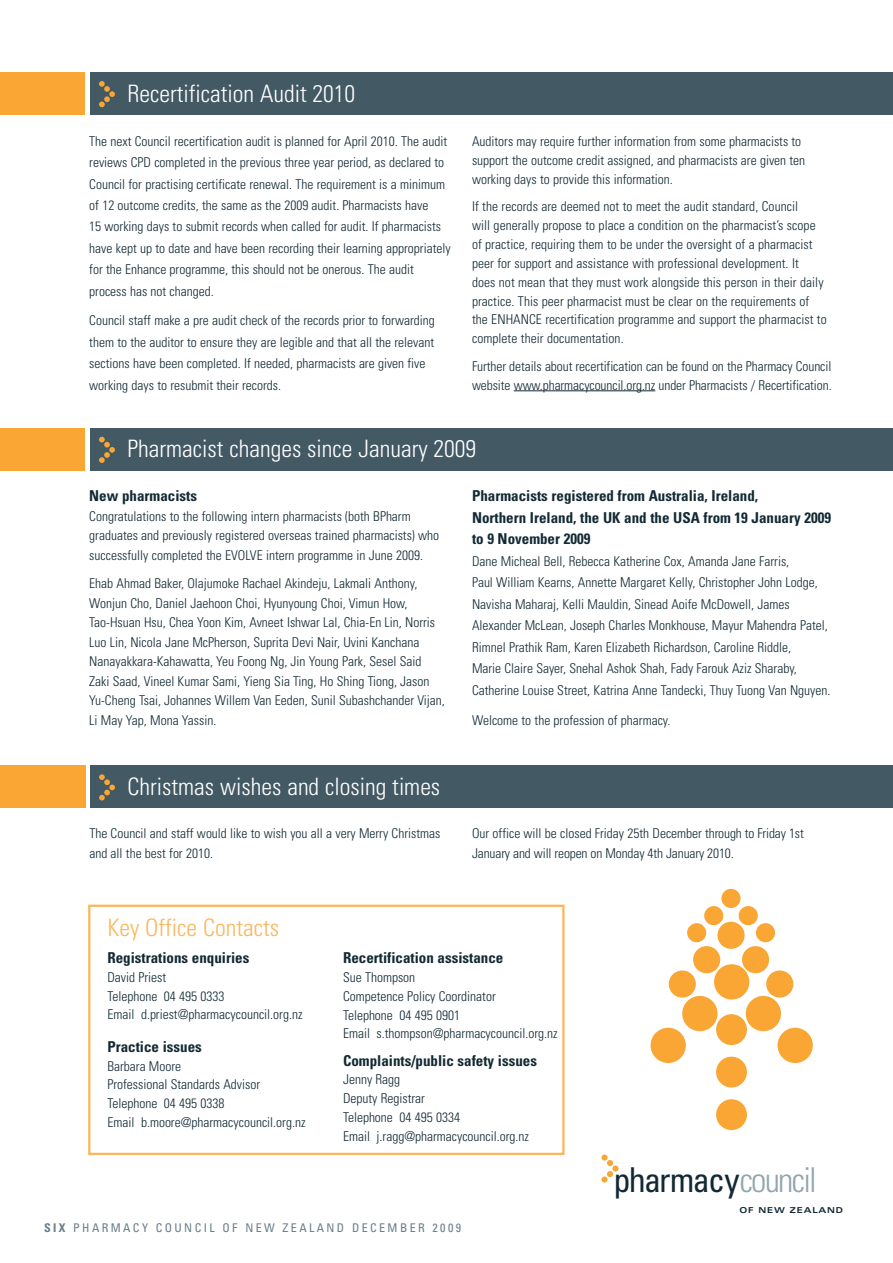
<style>
.page{position:relative;width:893px;height:1263px;background:#fff}
.page>*{position:absolute;margin:0;border:0;box-sizing:border-box;transform-origin:0 0}
.t1{font:condensed 34.2px "Univers";letter-spacing:-.05em;color:#122934}
.t2{font:300 condensed 24px "Univers";color:#fff}
.t3{font:300 condensed 24px "Univers";color:#fbb65c}
.t4{font:700 condensed 15px/21.5px "Univers";color:#122934}
.t5{font:300 condensed 13.5px/18.8px "Univers";color:#122934}
.t6{font:condensed 12px "Univers";letter-spacing:.2em;color:#687e89}
.t7{font:700 expanded 8.1px "Univers";letter-spacing:.1em;color:#122934}
.s1{font-weight:700}
.s2{font-weight:300;color:#92a4ae}
</style>
<div class="page">
<div style="left:88px;top:905px;width:476px;height:250px;border:2px solid #fbb65c"></div>
<div style="left:612px;top:1165px;width:7px;height:6px;background:#faa634;border-radius:50%"></div>
<svg style="left:607px;top:1160px;width:6px;height:17px"></svg>
<div style="left:601px;top:1176px;width:7px;height:6px;background:#faa634;border-radius:50%"></div>
<div style="left:601px;top:1154px;width:7px;height:6px;background:#faa634;border-radius:50%"></div>
<div style="left:89px;top:428px;width:804px;height:42px;background:#435964"></div>
<svg style="left:99px;top:437px;width:16px;height:26px"></svg>
<div style="left:0;top:428px;width:85px;height:42px;background:#faa634"></div>
<div style="left:89px;top:72px;width:804px;height:43px;background:#435964"></div>
<svg style="left:99px;top:81px;width:16px;height:26px"></svg>
<div style="left:0;top:72px;width:85px;height:43px;background:#faa634"></div>
<hr style="left:514px;top:390px;width:141px;height:1px;background:#122934">
<div style="left:89px;top:765px;width:804px;height:43px;background:#435964"></div>
<svg style="left:99px;top:774px;width:16px;height:26px"></svg>
<svg style="left:85px;top:765px;width:1px;height:43px"></svg>
<div style="left:0;top:765px;width:85px;height:43px;background:#faa634"></div>
<div style="left:704px;top:906px;width:19px;height:19px;background:#faa634;border-radius:50%"></div>
<div style="left:721px;top:889px;width:20px;height:19px;background:#faa634;border-radius:50%"></div>
<div style="left:739px;top:906px;width:19px;height:19px;background:#faa634;border-radius:50%"></div>
<div style="left:756px;top:923px;width:19px;height:19px;background:#faa634;border-radius:50%"></div>
<div style="left:687px;top:923px;width:19px;height:19px;background:#faa634;border-radius:50%"></div>
<div style="left:693px;top:946px;width:27px;height:27px;background:#faa634;border-radius:50%"></div>
<div style="left:717px;top:922px;width:28px;height:27px;background:#faa634;border-radius:50%"></div>
<div style="left:742px;top:946px;width:27px;height:27px;background:#faa634;border-radius:50%"></div>
<div style="left:766px;top:970px;width:27px;height:27px;background:#faa634;border-radius:50%"></div>
<div style="left:669px;top:970px;width:27px;height:27px;background:#faa634;border-radius:50%"></div>
<div style="left:682px;top:996px;width:35px;height:35px;background:#faa634;border-radius:50%"></div>
<div style="left:714px;top:964px;width:35px;height:35px;background:#faa634;border-radius:50%"></div>
<div style="left:746px;top:996px;width:35px;height:35px;background:#faa634;border-radius:50%"></div>
<div style="left:777px;top:1028px;width:36px;height:35px;background:#faa634;border-radius:50%"></div>
<div style="left:650px;top:1028px;width:36px;height:35px;background:#faa634;border-radius:50%"></div>
<div style="left:716px;top:1014px;width:31px;height:31px;background:#faa634;border-radius:50%"></div>
<div style="left:716px;top:1057px;width:31px;height:30px;background:#faa634;border-radius:50%"></div>
<div style="left:716px;top:1099px;width:31px;height:31px;background:#faa634;border-radius:50%"></div>
<h2 class="t2" style="left:128px;top:79px;width:229px">Recertification Audit 2010</h2>
<p class="t5" style="left:89px;top:130px;width:363px;line-height:21.3px">The next Council recertification audit is planned for April 2010. The audit reviews CPD completed in the previous three year period, as declared to Council for practising certificate renewal. The requirement is a minimum of 12 outcome credits, the same as the 2009 audit. Pharmacists have<br>15 working days to submit records when called for audit. If pharmacists have kept up to date and have been recording their learning appropriately for the Enhance programme, this should not be onerous. The audit process has not changed.</p>
<p class="t5" style="left:89px;top:310px;width:347px;line-height:21.3px">Council staff make a pre audit check of the records prior to forwarding them to the auditor to ensure they are legible and that all the relevant sections have been completed. If needed, pharmacists are given five working days to resubmit their records.</p>
<p class="t5" style="left:472px;top:131px;width:335px">Auditors may require further information from some pharmacists to support the outcome credit assigned, and pharmacists are given ten working days to provide this information.</p>
<p class="t5" style="left:472px;top:197px;width:356px">If the records are deemed not to meet the audit standard, Council<br>will generally propose to place a condition on the pharmacist’s scope of practice, requiring them to be under the oversight of a pharmacist peer for support and assistance with professional development. It<br>does not mean that they must work alongside this person in their daily practice. This peer pharmacist must be clear on the requirements of the ENHANCE recertification programme and support the pharmacist to complete their documentation.</p>
<p class="t5" style="left:472px;top:356px;width:361px">Further details about recertification can be found on the Pharmacy Council website www.pharmacycouncil.org.nz under Pharmacists / Recertification.</p>
<h2 class="t2" style="left:128px;top:434px;width:350px">Pharmacist changes since January 2009</h2>
<p class="t4" style="left:89px;top:485px;width:109px">New pharmacists</p>
<p class="t5" style="left:89px;top:506px;width:351px;line-height:19.5px">Congratulations to the following intern pharmacists (both BPharm graduates and previously registered overseas trained pharmacists) who successfully completed the EVOLVE intern programme in June 2009.</p>
<p class="t5" style="left:89px;top:573px;width:357px;line-height:19.5px">Ehab Ahmad Baker, Olajumoke Rachael Akindeju, Lakmali Anthony, Wonjun Cho, Daniel Jaehoon Choi, Hyunyoung Choi, Vimun How, Tao‑Hsuan Hsu, Chea Yoon Kim, Avneet Ishwar Lal, Chia-En Lin, Norris Luo Lin, Nicola Jane McPherson, Suprita Devi Nair, Uvini Kanchana Nanayakkara-Kahawatta, Yeu Foong Ng, Jin Young Park, Sesel Said Zaki Saad, Vineel Kumar Sami, Yieng Sia Ting, Ho Shing Tiong, Jason Yu-Cheng Tsai, Johannes Willem Van Eeden, Sunil Subashchander Vijan, Li May Yap, Mona Yassin.</p>
<p class="t4" style="left:472px;top:485px;width:361px">Pharmacists registered from Australia, Ireland,<br>Northern Ireland, the UK and the USA from 19 January 2009 to 9 November 2009</p>
<p class="t5" style="left:472px;top:550px;width:360px;line-height:21.5px">Dane Micheal Bell, Rebecca Katherine Cox, Amanda Jane Farris,<br>Paul William Kearns, Annette Margaret Kelly, Christopher John Lodge, Navisha Maharaj, Kelli Mauldin, Sinead Aoife McDowell, James Alexander McLean, Joseph Charles Monkhouse, Mayur Mahendra Patel, Rimnel Prathik Ram, Karen Elizabeth Richardson, Caroline Riddle,<br>Marie Claire Sayer, Snehal Ashok Shah, Fady Farouk Aziz Sharaby, Catherine Louise Street, Katrina Anne Tandecki, Thuy Tuong Van Nguyen.</p>
<p class="t5" style="left:472px;top:710px;width:200px">Welcome to the profession of pharmacy.</p>
<h2 class="t2" style="left:128px;top:772px;width:314px">Christmas wishes and closing times</h2>
<p class="t5" style="left:89px;top:824px;width:352px;line-height:19.5px">The Council and staff would like to wish you all a very Merry Christmas and all the best for 2010.</p>
<p class="t5" style="left:472px;top:824px;width:333px;line-height:19.5px">Our office will be closed Friday 25th December through to Friday 1st<br>January and will reopen on Monday 4th January 2010.</p>
<h2 class="t3" style="left:107px;top:913px;width:173px">Key Office Contacts</h2>
<p class="t4" style="left:107px;top:947px;width:143px">Registrations enquiries</p>
<p class="t5" style="left:107px;top:968px;width:197px">David Priest<br>Telephone 04 495 0333<br>Email d.priest@pharmacycouncil.org.nz</p>
<p class="t4" style="left:107px;top:1035px;width:96px">Practice issues</p>
<p class="t5" style="left:107px;top:1056px;width:200px">Barbara Moore<br>Professional Standards Advisor<br>Telephone 04 495 0338<br>Email b.moore@pharmacycouncil.org.nz</p>
<p class="t4" style="left:343px;top:947px;width:162px">Recertification assistance</p>
<p class="t5" style="left:343px;top:968px;width:216px">Sue Thompson<br>Competence Policy Coordinator<br>Telephone 04 495 0901<br>Email s.thompson@pharmacycouncil.org.nz</p>
<p class="t4" style="left:343px;top:1049px;width:195px">Complaints/public safety issues</p>
<p class="t5" style="left:343px;top:1070px;width:188px">Jenny Ragg<br>Deputy Registrar<br>Telephone 04 495 0334<br>Email j.ragg@pharmacycouncil.org.nz</p>
<p class="t6" style="left:44px;top:1220px;width:419px"><span class="s1">SIX</span> PHARMACY COUNCIL OF NEW ZEALAND DECEMBER 2009</p>
<h1 class="t1" style="left:613px;top:1158px;width:205px">pharmacy<span class="s2">council</span></h1>
<p class="t7" style="left:739px;top:1205px;width:105px">OF NEW ZEALAN D</p>
</div>
